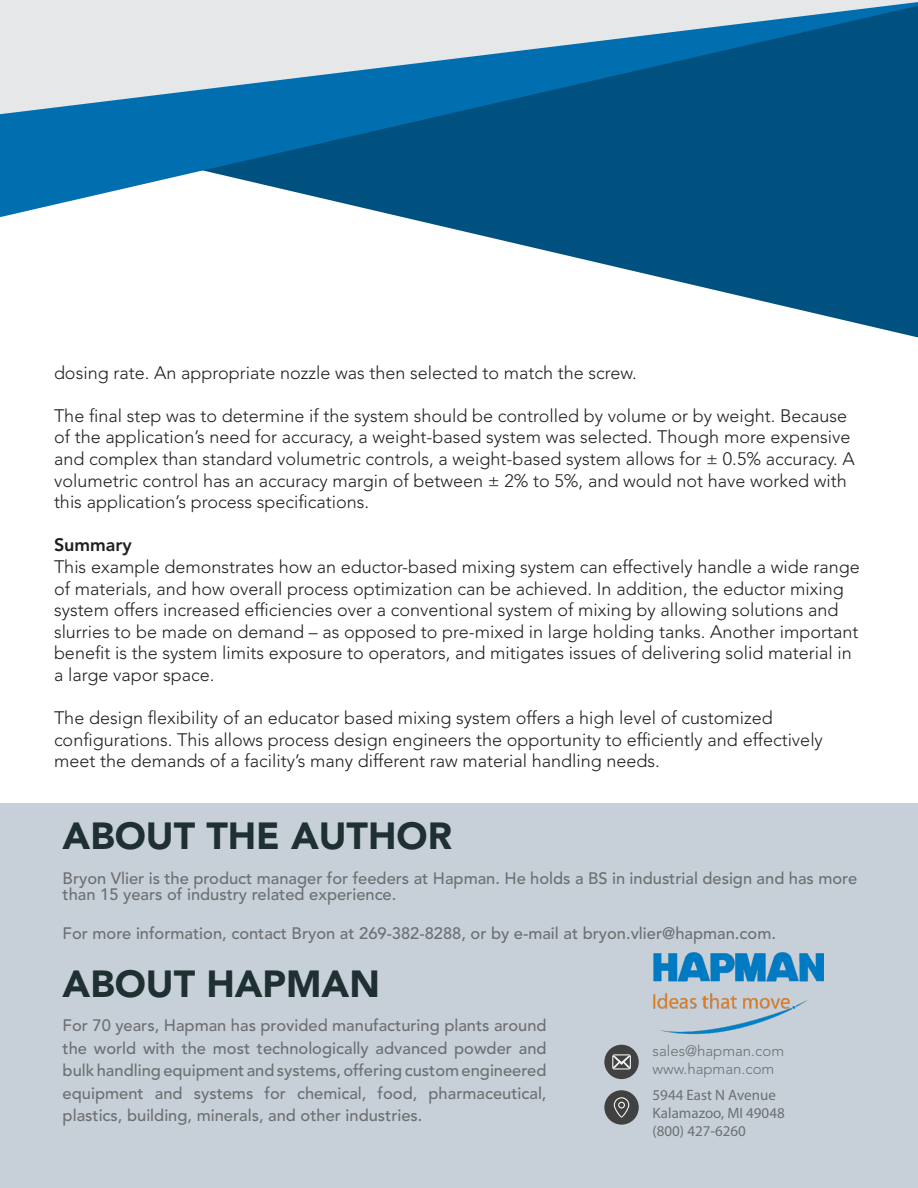
<style>
.page{position:relative;width:918px;height:1188px;background:#fff}
.page>*{position:absolute;margin:0;border:0;box-sizing:border-box;transform-origin:0 0}
.Paragraph_Style_2{font:900 37.5px "Avenir LT Std";color:#1f3033}
.t1{font:300 18px/21.6px "Avenir LT Std";color:#231f20}
.t2{font:800 18px "Avenir LT Std";color:#231f20}
.Paragraph_Style_1{font:500 16.5px/22.5px "Avenir LT Std";color:#6d6f72;text-align:justify}
.Paragraph_Style_4{font:15px "Myriad Pro";color:#6d6f72}
.Paragraph_Style_4-2{font:300 15px "Avenir LT Std";color:#6d6f72}
</style>
<div class="page">
<svg style="left:402px;top:217px;width:516px;height:120px"></svg>
<svg style="left:0;top:114px;width:918px;height:103px;background:#196998"></svg>
<div style="left:0;top:804px;width:918px;height:384px;background:#c7d0d8"></div>
<div style="left:604px;top:1045px;width:35px;height:34px;background:#414141;border-radius:50%"></div>
<div style="left:604px;top:1090px;width:35px;height:35px;background:#414141;border-radius:50%"></div>
<svg style="left:612px;top:1054px;width:19px;height:16px"></svg>
<svg style="left:614px;top:1097px;width:15px;height:21px"></svg>
<img style="left:654px;top:952px;width:170px;height:83px">
<svg style="left:0;top:0;width:918px;height:114px;background:#76a4c1"></svg>
<p class="t1" style="left:54px;top:362px;width:584px">dosing rate. An appropriate nozzle was then selected to match the screw.</p>
<p class="t1" style="left:54px;top:405px;width:802px">The final step was to determine if the system should be controlled by volume or by weight. Because of the application’s need for accuracy, a weight-based system was selected. Though more expensive and complex than standard volumetric controls, a weight-based system allows for ± 0.5% accuracy. A volumetric control has an accuracy margin of between ± 2% to 5%, and would not have worked with this application’s process specifications.</p>
<p class="t2" style="left:54px;top:534px;width:79px">Summary</p>
<p class="t1" style="left:54px;top:556px;width:807px">This example demonstrates how an eductor-based mixing system can effectively handle a wide range of materials, and how overall process optimization can be achieved. In addition, the eductor mixing system offers increased efficiencies over a conventional system of mixing by allowing solutions and slurries to be made on demand – as opposed to pre-mixed in large holding tanks. Another important benefit is the system limits exposure to operators, and mitigates issues of delivering solid material in a large vapor space.</p>
<p class="t1" style="left:54px;top:707px;width:770px">The design flexibility of an educator based mixing system offers a high level of customized configurations. This allows process design engineers the opportunity to efficiently and effectively meet the demands of a facility’s many different raw material handling needs.</p>
<p class="Paragraph_Style_2" style="left:63px;top:813px;width:391px">ABOUT THE AUTHOR</p>
<p class="Paragraph_Style_1" style="left:63px;top:870px;width:796px;line-height:16.5px">Bryon Vlier is the product manager for feeders at Hapman. He holds a BS in industrial design and has more than 15 years of industry related experience.</p>
<p class="Paragraph_Style_1" style="left:63px;top:923px;width:715px">For more information, contact Bryon at 269-382-8288, or by e-mail at bryon.vlier@hapman.com.</p>
<p class="Paragraph_Style_2" style="left:63px;top:961px;width:319px">ABOUT HAPMAN</p>
<p class="Paragraph_Style_1" style="left:63px;top:1015px;width:485px">For 70 years, Hapman has provided manufacturing plants around the world with the most technologically advanced powder and bulk handling equipment and systems, offering custom engineered equipment and systems for chemical, food, pharmaceutical, plastics, building, minerals, and other industries.</p>
<p class="Paragraph_Style_4-2" style="left:653px;top:1042px;width:133px">sales@hapman.com</p>
<p class="Paragraph_Style_4-2" style="left:653px;top:1060px;width:123px">www.hapman.com</p>
<p class="Paragraph_Style_4" style="left:653px;top:1086px;width:125px">5944 East N Avenue</p>
<p class="Paragraph_Style_4" style="left:653px;top:1104px;width:134px">Kalamazoo, MI 49048</p>
<p class="Paragraph_Style_4" style="left:653px;top:1122px;width:95px">(800) 427-6260</p>
</div>
